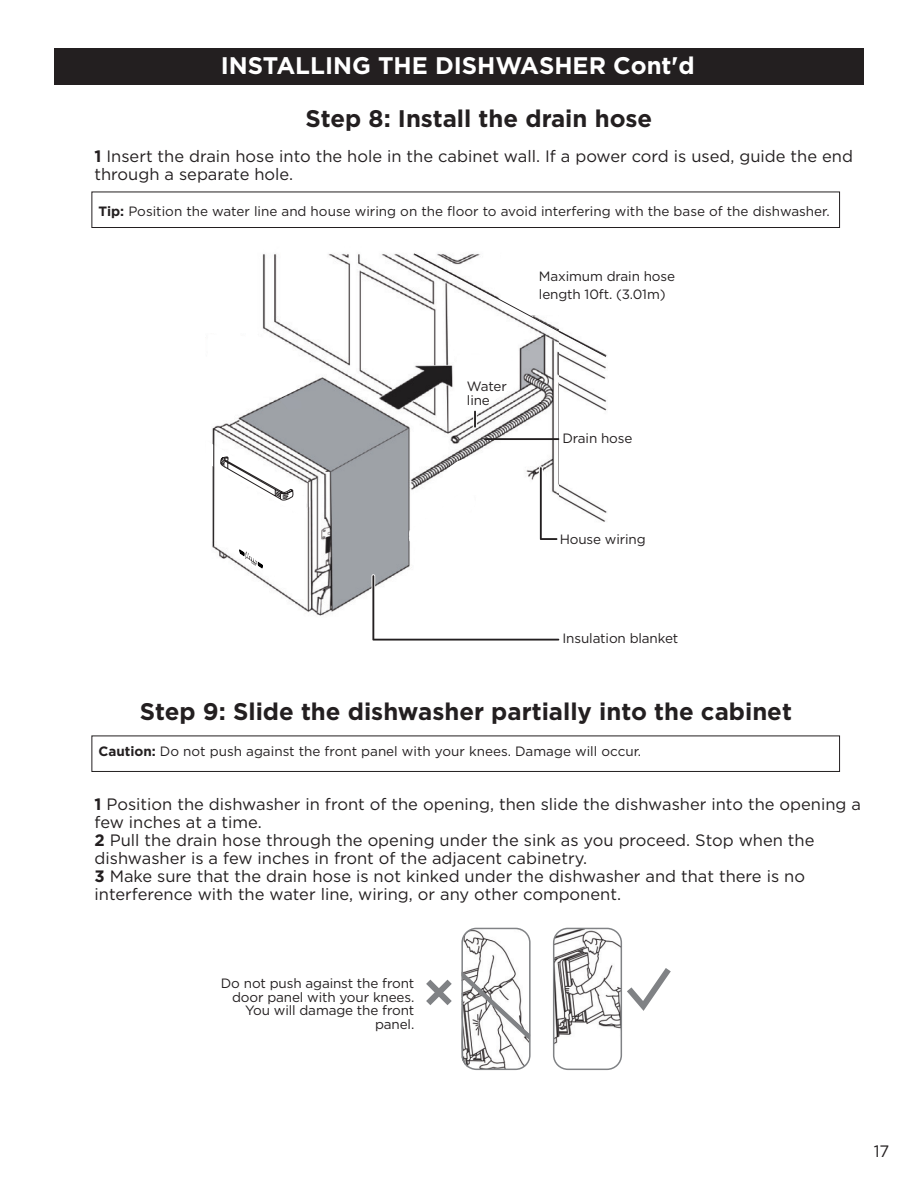
<style>
.page{position:relative;width:918px;height:1188px;background:#fff}
.page>*{position:absolute;margin:0;border:0;box-sizing:border-box;transform-origin:0 0}
.t1{font:700 24px "Gotham";color:#231f20}
.t2{font:700 24px "Gotham";color:#fff}
.t3{font:16.5px/18px "Gotham";color:#231f20}
.t4{font:13.5px/13.5px "Gotham";letter-spacing:-.01em;color:#231f20}
.s1{font-weight:700}
</style>
<div class="page">
<div style="left:54px;top:48px;width:810px;height:36px;background:#231f20"></div>
<div style="left:92px;top:192px;width:748px;height:36px;border:1px solid #231f20"></div>
<div style="left:92px;top:736px;width:748px;height:36px;border:1px solid #231f20"></div>
<img style="left:212px;top:253px;width:395px;height:363px">
<svg style="left:212px;top:334px;width:90px;height:76px"></svg>
<hr style="left:484px;top:438px;width:75px;height:2px;background:#231f20">
<hr style="left:473px;top:410px;width:4px;height:19px;background:#f6f6f5;border-radius:2px">
<svg style="left:414px;top:253px;width:192px;height:175px"></svg>
<hr style="left:213px;top:429px;width:1px;height:117px;background:#231f20">
<svg style="left:212px;top:440px;width:95px;height:79px"></svg>
<svg style="left:461px;top:928px;width:70px;height:142px"></svg>
<svg style="left:553px;top:928px;width:118px;height:142px"></svg>
<svg style="left:426px;top:980px;width:26px;height:25px"></svg>
<svg style="left:239px;top:550px;width:24px;height:18px"></svg>
<svg style="left:372px;top:449px;width:198px;height:192px"></svg>
<p class="t2" style="left:221px;top:49px;width:475px">INSTALLING THE DISHWASHER Cont'd</p>
<p class="t1" style="left:306px;top:103px;width:348px">Step 8: Install the drain hose</p>
<p class="t3" style="left:94px;top:147px;width:760px"><span class="s1">1</span> Insert the drain hose into the hole in the cabinet wall. If a power cord is used, guide the end through a separate hole.</p>
<p class="t4" style="left:99px;top:204px;width:733px"><span class="s1">Tip:</span> Position the water line and house wiring on the floor to avoid interfering with the base of the dishwasher.</p>
<p class="t4" style="left:467px;top:379px;width:41px">Water line</p>
<p class="t4" style="left:539px;top:267px;width:138px;line-height:18px">Maximum drain hose length 10ft. (3.01m)</p>
<p class="t4" style="left:563px;top:431px;width:71px">Drain hose</p>
<p class="t4" style="left:560px;top:532px;width:88px">House wiring</p>
<p class="t4" style="left:563px;top:631px;width:117px">Insulation blanket</p>
<p class="t1" style="left:140px;top:696px;width:654px">Step 9: Slide the dishwasher partially into the cabinet</p>
<p class="t4" style="left:99px;top:744px;width:544px"><span class="s1">Caution:</span> Do not push against the front panel with your knees. Damage will occur.</p>
<p class="t3" style="left:94px;top:795px;width:768px"><span class="s1">1</span> Position the dishwasher in front of the opening, then slide the dishwasher into the opening a few inches at a time.</p>
<p class="t3" style="left:94px;top:831px;width:722px"><span class="s1">2</span> Pull the drain hose through the opening under the sink as you proceed. Stop when the dishwasher is a few inches in front of the adjacent cabinetry.</p>
<p class="t3" style="left:94px;top:867px;width:712px"><span class="s1">3</span> Make sure that the drain hose is not kinked under the dishwasher and that there is no interference with the water line, wiring, or any other component.</p>
<p class="t4" style="left:221px;top:976px;width:195px;text-align:right">Do not push against the front door panel with your knees.<br>You will damage the front panel.</p>
<p class="t3" style="left:874px;top:1142px;width:17px">17</p>
</div>
